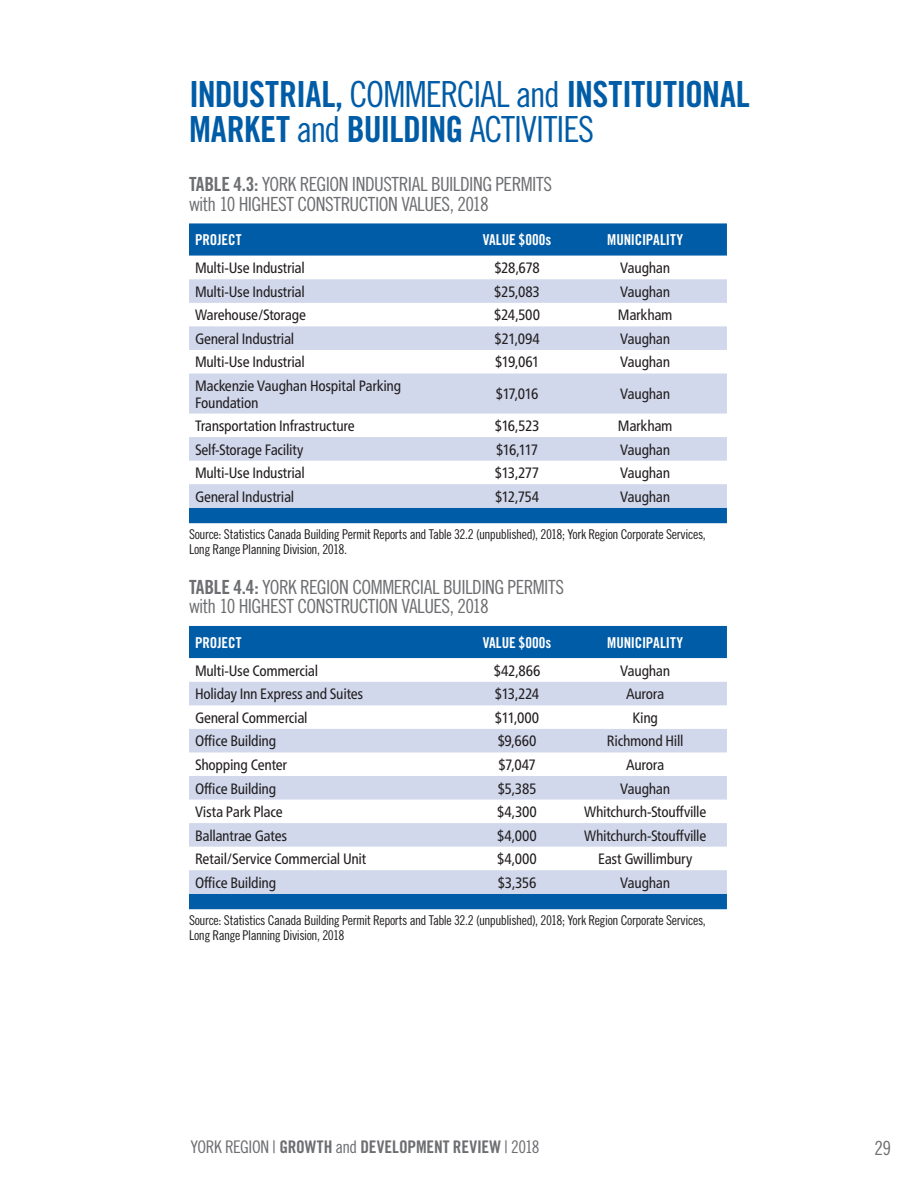
<style>
.page{position:relative;width:918px;height:1188px;background:#fff}
.page>*{position:absolute;margin:0;border:0;box-sizing:border-box;transform-origin:0 0}
.PageHead{font:36px/34.5px "Trade Gothic LT Pro Bd Cn 20";letter-spacing:-.015em;color:#005ca6}
.t1{font:19.5px/19.5px "Trade Gothic LT Pro Cn 18";letter-spacing:-.03em;color:#6d6e71}
.t2{font:17.4px "Trade Gothic LT Pro Bd Cn 20";color:#6d6e71}
.t3{font:condensed 15px/16.5px "Frutiger Neue LT Pro";letter-spacing:-.02em;color:#231f20}
.t4{font:15px "Trade Gothic LT Pro Bd Cn 20";color:#fff}
.callouts{font:13.5px/15px "Trade Gothic LT Pro Cn 18";letter-spacing:-.03em;color:#231f20}
.s1{font-family:"Trade Gothic LT Pro Cn 18"}
.s2{font-family:"Trade Gothic LT Pro Bd Cn 20"}
</style>
<div class="page">
<div style="left:189px;top:223px;width:538px;height:300px;background:#005ca6"></div>
<svg style="left:189px;top:256px;width:538px;height:23px"></svg>
<svg style="left:189px;top:279px;width:538px;height:229px;fill:#d1d8ec"></svg>
<div style="left:189px;top:626px;width:538px;height:283px;background:#005ca6"></div>
<svg style="left:189px;top:658px;width:538px;height:24px"></svg>
<svg style="left:189px;top:682px;width:538px;height:212px;fill:#d1d8ec"></svg>
<p class="PageHead" style="left:189px;top:77px;width:562px">INDUSTRIAL, <span class="s1">COMMERCIAL and</span> INSTITUTIONAL<br>MARKET <span class="s1">and</span> BUILDING <span class="s1">ACTIVITIES</span></p>
<p class="t1" style="left:189px;top:174px;width:365px"><span class="s2">TABLE 4.3:</span> YORK REGION INDUSTRIAL BUILDING PERMITS with 10 HIGHEST CONSTRUCTION VALUES, 2018</p>
<p class="t4" style="left:195px;top:231px;width:48px">PROJECT</p>
<p class="t4" style="left:483px;top:231px;width:70px">VALUE $000s</p>
<p class="t4" style="left:607px;top:231px;width:78px">MUNICIPALITY</p>
<p class="t3" style="left:195px;top:260px;width:111px">Multi-Use Industrial</p>
<p class="t3" style="left:494px;top:260px;width:47px">$28,678</p>
<p class="t3" style="left:620px;top:260px;width:52px">Vaughan</p>
<p class="t3" style="left:195px;top:283px;width:111px">Multi-Use Industrial</p>
<p class="t3" style="left:494px;top:283px;width:47px">$25,083</p>
<p class="t3" style="left:620px;top:283px;width:52px">Vaughan</p>
<p class="t3" style="left:195px;top:307px;width:113px">Warehouse/Storage</p>
<p class="t3" style="left:494px;top:307px;width:47px">$24,500</p>
<p class="t3" style="left:618px;top:307px;width:56px">Markham</p>
<p class="t3" style="left:195px;top:330px;width:101px">General Industrial</p>
<p class="t3" style="left:494px;top:330px;width:47px">$21,094</p>
<p class="t3" style="left:620px;top:330px;width:52px">Vaughan</p>
<p class="t3" style="left:195px;top:354px;width:111px">Multi-Use Industrial</p>
<p class="t3" style="left:495px;top:354px;width:46px">$19,061</p>
<p class="t3" style="left:620px;top:354px;width:52px">Vaughan</p>
<p class="t3" style="left:195px;top:378px;width:208px">Mackenzie Vaughan Hospital Parking<br>Foundation</p>
<p class="t3" style="left:496px;top:386px;width:44px">$17,016</p>
<p class="t3" style="left:620px;top:386px;width:52px">Vaughan</p>
<p class="t3" style="left:195px;top:418px;width:161px">Transportation Infrastructure</p>
<p class="t3" style="left:495px;top:418px;width:46px">$16,523</p>
<p class="t3" style="left:618px;top:418px;width:56px">Markham</p>
<p class="t3" style="left:195px;top:441px;width:110px">Self-Storage Facility</p>
<p class="t3" style="left:496px;top:441px;width:44px">$16,117</p>
<p class="t3" style="left:620px;top:441px;width:52px">Vaughan</p>
<p class="t3" style="left:195px;top:465px;width:111px">Multi-Use Industrial</p>
<p class="t3" style="left:495px;top:465px;width:46px">$13,277</p>
<p class="t3" style="left:620px;top:465px;width:52px">Vaughan</p>
<p class="t3" style="left:195px;top:488px;width:101px">General Industrial</p>
<p class="t3" style="left:495px;top:488px;width:46px">$12,754</p>
<p class="t3" style="left:620px;top:488px;width:52px">Vaughan</p>
<p class="callouts" style="left:189px;top:527px;width:518px">Source: Statistics Canada Building Permit Reports and Table 32.2 (unpublished), 2018; York Region Corporate Services,<br>Long Range Planning Division, 2018.</p>
<p class="t1" style="left:189px;top:577px;width:377px"><span class="s2">TABLE 4.4:</span> YORK REGION COMMERCIAL BUILDING PERMITS with 10 HIGHEST CONSTRUCTION VALUES, 2018</p>
<p class="t4" style="left:195px;top:633px;width:48px">PROJECT</p>
<p class="t4" style="left:483px;top:633px;width:70px">VALUE $000s</p>
<p class="t4" style="left:607px;top:633px;width:78px">MUNICIPALITY</p>
<p class="t3" style="left:195px;top:662px;width:125px">Multi-Use Commercial</p>
<p class="t3" style="left:494px;top:662px;width:48px">$42,866</p>
<p class="t3" style="left:620px;top:662px;width:52px">Vaughan</p>
<p class="t3" style="left:195px;top:686px;width:170px">Holiday Inn Express and Suites</p>
<p class="t3" style="left:495px;top:686px;width:46px">$13,224</p>
<p class="t3" style="left:626px;top:686px;width:40px">Aurora</p>
<p class="t3" style="left:195px;top:709px;width:114px">General Commercial</p>
<p class="t3" style="left:495px;top:709px;width:46px">$11,000</p>
<p class="t3" style="left:632px;top:709px;width:27px">King</p>
<p class="t3" style="left:195px;top:733px;width:83px">Office Building</p>
<p class="t3" style="left:498px;top:733px;width:40px">$9,660</p>
<p class="t3" style="left:607px;top:733px;width:78px">Richmond Hill</p>
<p class="t3" style="left:195px;top:756px;width:94px">Shopping Center</p>
<p class="t3" style="left:498px;top:756px;width:39px">$7,047</p>
<p class="t3" style="left:626px;top:756px;width:40px">Aurora</p>
<p class="t3" style="left:195px;top:780px;width:83px">Office Building</p>
<p class="t3" style="left:498px;top:780px;width:40px">$5,385</p>
<p class="t3" style="left:620px;top:780px;width:52px">Vaughan</p>
<p class="t3" style="left:195px;top:804px;width:89px">Vista Park Place</p>
<p class="t3" style="left:497px;top:804px;width:41px">$4,300</p>
<p class="t3" style="left:584px;top:804px;width:124px">Whitchurch-Stouffville</p>
<p class="t3" style="left:195px;top:827px;width:94px">Ballantrae Gates</p>
<p class="t3" style="left:497px;top:827px;width:41px">$4,000</p>
<p class="t3" style="left:584px;top:827px;width:124px">Whitchurch-Stouffville</p>
<p class="t3" style="left:195px;top:851px;width:173px">Retail/Service Commercial Unit</p>
<p class="t3" style="left:497px;top:851px;width:41px">$4,000</p>
<p class="t3" style="left:598px;top:851px;width:96px">East Gwillimbury</p>
<p class="t3" style="left:195px;top:874px;width:83px">Office Building</p>
<p class="t3" style="left:498px;top:874px;width:40px">$3,356</p>
<p class="t3" style="left:620px;top:874px;width:52px">Vaughan</p>
<p class="callouts" style="left:189px;top:913px;width:518px">Source: Statistics Canada Building Permit Reports and Table 32.2 (unpublished), 2018; York Region Corporate Services,<br>Long Range Planning Division, 2018</p>
<p class="t2" style="left:191px;top:1137px;width:351px"><span class="s1">YORK REGION |</span> GROWTH <span class="s1">and</span> DEVELOPMENT REVIEW <span class="s1">| 2018</span></p>
<h2 class="t1" style="left:874px;top:1138px;width:18px">29</h2>
</div>
